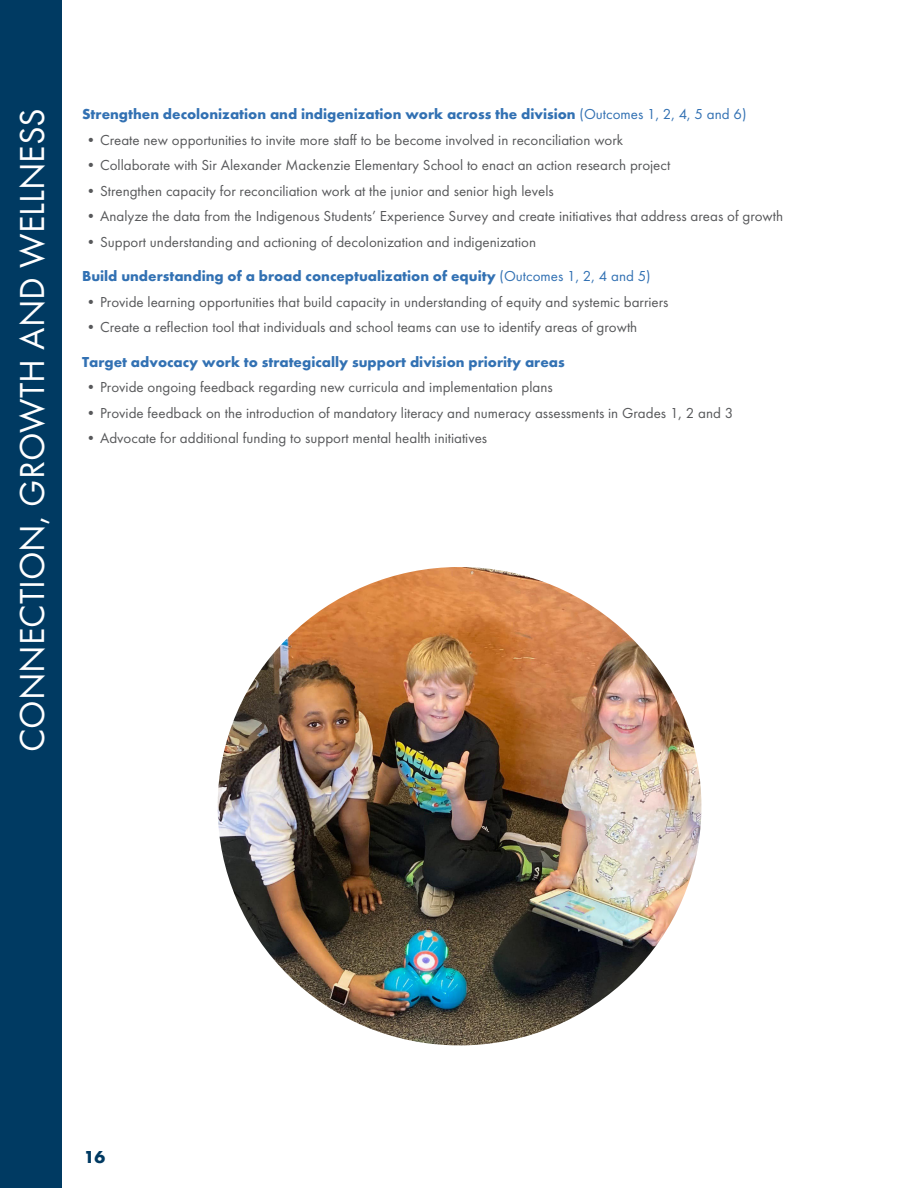
<style>
.page{position:relative;width:918px;height:1188px;background:#fff}
.page>*{position:absolute;margin:0;border:0;box-sizing:border-box;transform-origin:0 0}
.t1{font:36px "Futura PT";color:#fff}
.t2{font:700 18px "Futura PT";color:#003a62}
.t3{font:15px "Futura PT";color:#57585a}
.body{font:700 15px "Futura PT";color:#3271b3}
.s1{font-weight:400}
</style>
<div class="page">
<img style="left:218px;top:567px;width:483px;height:478px">
<div style="left:0;top:0;width:62px;height:1188px;background:#003a62"></div>
<h1 class="t1" style="left:11px;top:752px;width:645px;rotate:-90deg">CONNECTION, GROWTH AND WELLNESS</h1>
<p class="body" style="left:82px;top:105px;width:666px">Strengthen decolonization and indigenization work across the division <span class="s1">(Outcomes 1, 2, 4, 5 and 6)</span></p>
<p class="t3" style="left:84px;top:131px;width:541px">•Create new opportunities to invite more staff to be become involved in reconciliation work</p>
<p class="t3" style="left:84px;top:157px;width:588px">•Collaborate with Sir Alexander Mackenzie Elementary School to enact an action research project</p>
<p class="t3" style="left:84px;top:182px;width:472px">•Strengthen capacity for reconciliation work at the junior and senior high levels</p>
<p class="t3" style="left:84px;top:208px;width:701px">•Analyze the data from the Indigenous Students’ Experience Survey and create initiatives that address areas of growth</p>
<p class="t3" style="left:84px;top:233px;width:454px">•Support understanding and actioning of decolonization and indigenization</p>
<p class="body" style="left:82px;top:267px;width:570px">Build understanding of a broad conceptualization of equity <span class="s1">(Outcomes 1, 2, 4 and 5)</span></p>
<p class="t3" style="left:84px;top:293px;width:586px">•Provide learning opportunities that build capacity in understanding of equity and systemic barriers</p>
<p class="t3" style="left:84px;top:319px;width:555px">•Create a reflection tool that individuals and school teams can use to identify areas of growth</p>
<p class="body" style="left:82px;top:352px;width:484px">Target advocacy work to strategically support division priority areas</p>
<p class="t3" style="left:84px;top:379px;width:471px">•Provide ongoing feedback regarding new curricula and implementation plans</p>
<p class="t3" style="left:84px;top:404px;width:651px">•Provide feedback on the introduction of mandatory literacy and numeracy assessments in Grades 1, 2 and 3</p>
<p class="t3" style="left:84px;top:430px;width:405px">•Advocate for additional funding to support mental health initiatives</p>
<p class="t2" style="left:84px;top:1145px;width:23px">16</p>
</div>
